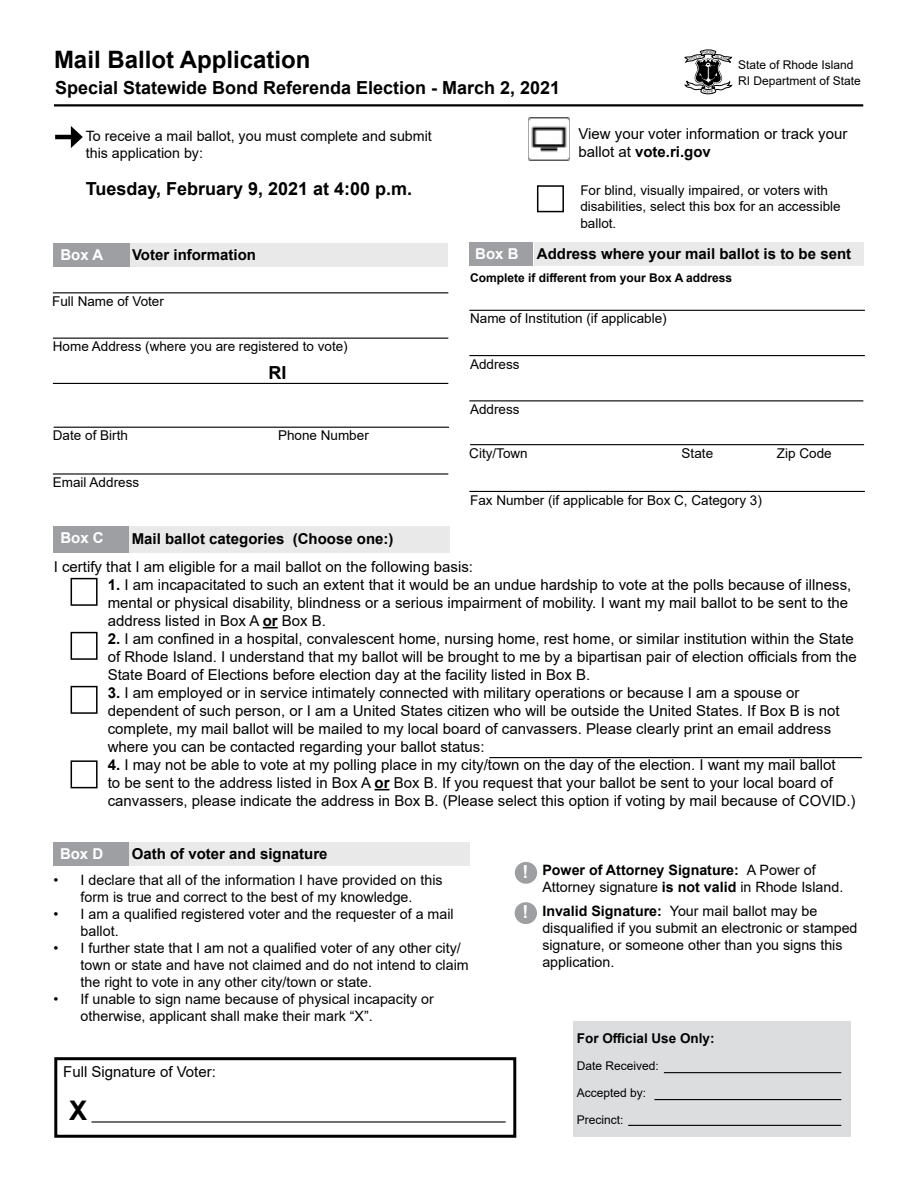
<style>
.page{position:relative;width:918px;height:1188px;background:#fff}
.page>*{position:absolute;margin:0;border:0;box-sizing:border-box;transform-origin:0 0}
.t1{font:700 27px "Arial";color:#000}
.t2{font:700 24px "Arial";color:#000}
.t3{font:700 18px "Arial";color:#000}
.t4{font:700 18px "Arial";color:#fff}
.t5{font:15px/18px "Arial";color:#000}
.t6{font:700 15px "Arial";color:#000}
.t7{font:700 15px "Arial";color:#fff}
.t8{font:14.25px/17.1px "Arial";color:#000}
.t9{font:13.5px/16.2px "Arial";color:#000}
.t10{font:700 13.5px "Arial";color:#000}
.t11{font:12px/15.9px "Arial";color:#000}
.t12{font:700 12px "Arial";color:#000}
.s1{font-weight:700}
.s2{color:#fff}
</style>
<div class="page">
<hr style="left:54px;top:104px;width:809px;height:2px;background:#000">
<svg style="left:684px;top:49px;width:48px;height:46px"></svg>
<div style="left:129px;top:843px;width:340px;height:23px;background:#e9e9ea"></div>
<div style="left:54px;top:843px;width:75px;height:23px;background:#9d9fa2"></div>
<div style="left:515px;top:862px;width:22px;height:22px;background:#9d9fa2;border-radius:50%"></div>
<div style="left:515px;top:902px;width:22px;height:22px;background:#9d9fa2;border-radius:50%"></div>
<div style="left:573px;top:1022px;width:277px;height:115px;background:#dcddde"></div>
<hr style="left:664px;top:1072px;width:177px;height:1px;background:#000">
<hr style="left:654px;top:1099px;width:187px;height:1px;background:#000">
<hr style="left:628px;top:1125px;width:213px;height:1px;background:#000">
<div style="left:54px;top:1057px;width:462px;height:81px;border:3px solid #000"></div>
<hr style="left:92px;top:1121px;width:414px;height:2px;background:#000">
<div style="left:129px;top:527px;width:321px;height:26px;background:#e9e9ea"></div>
<div style="left:54px;top:527px;width:75px;height:26px;background:#9d9fa2"></div>
<hr style="left:55px;top:135px;width:20px;height:4px;background:#000">
<svg style="left:71px;top:126px;width:12px;height:22px"></svg>
<svg style="left:263px;top:627px;width:15px;height:1px"></svg>
<svg style="left:375px;top:789px;width:15px;height:1px"></svg>
<hr style="left:489px;top:757px;width:373px;height:1px;background:#000">
<div style="left:71px;top:578px;width:27px;height:28px;border:2px solid #000"></div>
<div style="left:71px;top:632px;width:27px;height:28px;border:2px solid #000"></div>
<div style="left:71px;top:686px;width:27px;height:28px;border:2px solid #000"></div>
<div style="left:71px;top:760px;width:27px;height:28px;border:2px solid #000"></div>
<div style="left:534px;top:242px;width:330px;height:24px;background:#e9e9ea"></div>
<div style="left:469px;top:242px;width:64px;height:24px;background:#9d9fa2"></div>
<hr style="left:469px;top:310px;width:396px;height:1px;background:#000">
<hr style="left:469px;top:355px;width:396px;height:1px;background:#000">
<hr style="left:469px;top:400px;width:394px;height:1px;background:#000">
<hr style="left:470px;top:444px;width:394px;height:1px;background:#000">
<hr style="left:469px;top:491px;width:396px;height:1px;background:#000">
<img style="left:528px;top:117px;width:42px;height:44px">
<div style="left:537px;top:185px;width:27px;height:27px;border:2px solid #000"></div>
<div style="left:130px;top:244px;width:318px;height:23px;background:#e9e9ea"></div>
<div style="left:53px;top:244px;width:77px;height:23px;background:#9d9fa2"></div>
<hr style="left:53px;top:292px;width:395px;height:1px;background:#000">
<hr style="left:53px;top:338px;width:395px;height:1px;background:#000">
<hr style="left:53px;top:383px;width:395px;height:1px;background:#000">
<hr style="left:54px;top:427px;width:395px;height:1px;background:#000">
<hr style="left:53px;top:473px;width:395px;height:2px;background:#000">
<h2 class="t2" style="left:54px;top:43px;width:258px">Mail Ballot Application</h2>
<p class="t11" style="left:738px;top:57px;width:124px">State of Rhode Island<br>RI Department of State</p>
<p class="t3" style="left:55px;top:75px;width:507px">Special Statewide Bond Referenda Election - March 2, 2021</p>
<p class="t8" style="left:86px;top:127px;width:348px">To receive a mail ballot, you must complete and submit this application by:</p>
<p class="t3" style="left:86px;top:176px;width:328px">Tuesday, February 9, 2021 at 4:00 p.m.</p>
<p class="t7" style="left:60px;top:244px;width:44px">Box A</p>
<p class="t6" style="left:132px;top:244px;width:125px">Voter information</p>
<p class="t9" style="left:52px;top:293px;width:113px">Full Name of Voter</p>
<p class="t9" style="left:53px;top:338px;width:296px">Home Address (where you are registered to vote)</p>
<p class="t3" style="left:268px;top:360px;width:19px">RI</p>
<p class="t9" style="left:53px;top:427px;width:77px">Date of Birth</p>
<p class="t9" style="left:278px;top:427px;width:92px">Phone Number</p>
<p class="t9" style="left:53px;top:474px;width:88px">Email Address</p>
<p class="t5" style="left:578px;top:125px;width:270px">View your voter information or track your ballot at <span class="s1">vote.ri.gov</span></p>
<p class="t9" style="left:580px;top:182px;width:262px">For blind, visually impaired, or voters with disabilities, select this box for an accessible ballot.</p>
<p class="t6" style="left:475px;top:243px;width:377px"><span class="s2">Box B</span> Address where your mail ballot is to be sent</p>
<p class="t12" style="left:470px;top:269px;width:264px">Complete if different from your Box A address</p>
<p class="t9" style="left:470px;top:310px;width:198px">Name of Institution (if applicable)</p>
<p class="t9" style="left:470px;top:356px;width:51px">Address</p>
<p class="t9" style="left:470px;top:401px;width:51px">Address</p>
<p class="t9" style="left:469px;top:445px;width:60px">City/Town</p>
<p class="t9" style="left:682px;top:445px;width:33px">State</p>
<p class="t9" style="left:777px;top:445px;width:56px">Zip Code</p>
<p class="t9" style="left:470px;top:492px;width:293px">Fax Number (if applicable for Box C, Category 3)</p>
<p class="t7" style="left:60px;top:527px;width:45px">Box C</p>
<p class="t6" style="left:132px;top:528px;width:263px">Mail ballot categories (Choose one:)</p>
<p class="t5" style="left:54px;top:558px;width:421px">I certify that I am eligible for a mail ballot on the following basis:</p>
<p class="t5" style="left:108px;top:576px;width:745px"><span class="s1">1.</span> I am incapacitated to such an extent that it would be an undue hardship to vote at the polls because of illness, mental or physical disability, blindness or a serious impairment of mobility. I want my mail ballot to be sent to the address listed in Box A <span class="s1">or</span> Box B.</p>
<p class="t5" style="left:108px;top:630px;width:751px"><span class="s1">2.</span> I am confined in a hospital, convalescent home, nursing home, rest home, or similar institution within the State of Rhode Island. I understand that my ballot will be brought to me by a bipartisan pair of election officials from the<br>State Board of Elections before election day at the facility listed in Box B.</p>
<p class="t5" style="left:108px;top:684px;width:734px"><span class="s1">3.</span> I am employed or in service intimately connected with military operations or because I am a spouse or dependent of such person, or I am a United States citizen who will be outside the United States. If Box B is not complete, my mail ballot will be mailed to my local board of canvassers. Please clearly print an email address where you can be contacted regarding your ballot status:</p>
<p class="t5" style="left:108px;top:756px;width:749px"><span class="s1">4.</span> I may not be able to vote at my polling place in my city/town on the day of the election. I want my mail ballot<br>to be sent to the address listed in Box A <span class="s1">or</span> Box B. If you request that your ballot be sent to your local board of canvassers, please indicate the address in Box B. (Please select this option if voting by mail because of COVID.)</p>
<p class="t7" style="left:60px;top:843px;width:45px">Box D</p>
<p class="t6" style="left:132px;top:843px;width:197px">Oath of voter and signature</p>
<p class="t8" style="left:54px;top:871px;width:390px;text-align:center">• I declare that all of the information I have provided on this form is true and correct to the best of my knowledge.</p>
<p class="t8" style="left:81px;top:905px;width:375px;text-indent:-27px">• I am a qualified registered voter and the requester of a mail ballot.</p>
<p class="t8" style="left:81px;top:939px;width:390px;text-indent:-27px">• I further state that I am not a qualified voter of any other city/ town or state and have not claimed and do not intend to claim the right to vote in any other city/town or state.</p>
<p class="t8" style="left:81px;top:991px;width:355px;text-indent:-27px">• If unable to sign name because of physical incapacity or otherwise, applicant shall make their mark “X”.</p>
<p class="t5" style="left:63px;top:1062px;width:154px">Full Signature of Voter:</p>
<h1 class="t1" style="left:69px;top:1092px;width:20px">X</h1>
<p class="t4" style="left:523px;top:859px;width:7px">!</p>
<p class="t4" style="left:522px;top:899px;width:7px">!</p>
<p class="t8" style="left:542px;top:861px;width:302px"><span class="s1">Power of Attorney Signature:</span> A Power of<br>Attorney signature <span class="s1">is not valid</span> in Rhode Island.</p>
<p class="t8" style="left:542px;top:902px;width:317px"><span class="s1">Invalid Signature:</span> Your mail ballot may be disqualified if you submit an electronic or stamped signature, or someone other than you signs this application.</p>
<p class="t10" style="left:577px;top:1029px;width:139px">For Official Use Only:</p>
<p class="t11" style="left:577px;top:1058px;width:84px">Date Received:</p>
<p class="t11" style="left:577px;top:1085px;width:71px">Accepted by:</p>
<p class="t11" style="left:577px;top:1112px;width:48px">Precinct:</p>
</div>
